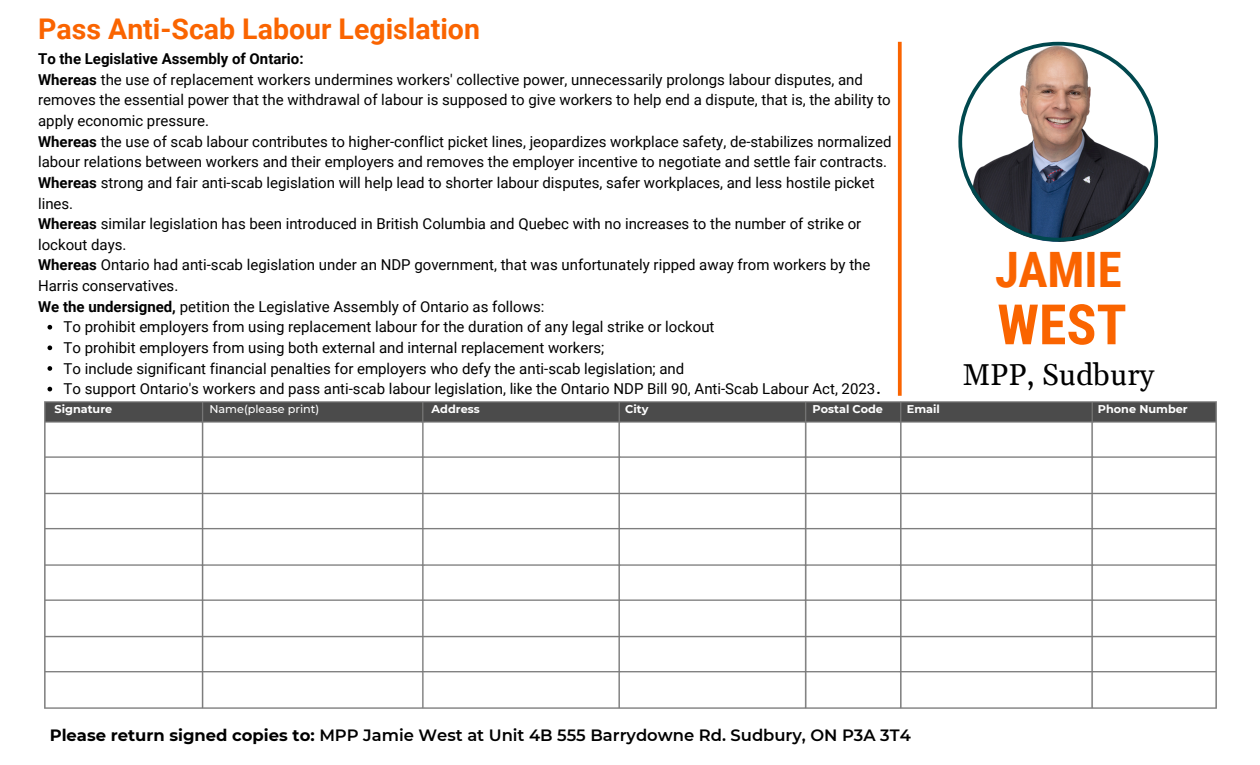
<style>
.page{position:relative;width:1260px;height:765px;background:#fff}
.page>*{position:absolute;margin:0;border:0;box-sizing:border-box;transform-origin:0 0}
.t1{font:700 55.75px "Roboto Condensed";color:#fa6400}
.t2{font:700 48.88px "Roboto Condensed";color:#fa6400}
.t3{font:30px "Gelasio";color:#000}
.t4{font:700 28.5px "Roboto";color:#fa6400}
.t5{font:600 16.38px "Montserrat";color:#000}
.t6{font:15px/20.6px "Roboto";color:#000}
.t7{font:700 11.25px "Montserrat";color:#fff}
.t8{font:500 11.25px "Montserrat";color:#fff}
.s1{font-weight:700}
</style>
<div class="page">
<svg style="left:47px;top:325px;width:5px;height:5px"></svg>
<svg style="left:47px;top:345px;width:5px;height:5px"></svg>
<svg style="left:47px;top:366px;width:5px;height:5px"></svg>
<svg style="left:47px;top:387px;width:5px;height:4px"></svg>
<img style="left:44px;top:401px;width:1173px;height:308px">
<svg style="left:958px;top:42px;width:200px;height:199px"></svg>
<svg style="left:898px;top:42px;width:4px;height:354px"></svg>
<p class="t4" style="left:38px;top:13px;width:443px">Pass Anti-Scab Labour Legislation</p>
<h3 class="t6" style="left:38px;top:49px;width:855px"><span class="s1">To the Legislative Assembly of Ontario:<br>Whereas</span> the use of replacement workers undermines workers' collective power, unnecessarily prolongs labour disputes, and removes the essential power that the withdrawal of labour is supposed to give workers to help end a dispute, that is, the ability to apply economic pressure.<br><span class="s1">Whereas</span> the use of scab labour contributes to higher-conflict picket lines, jeopardizes workplace safety, de-stabilizes normalized labour relations between workers and their employers and removes the employer incentive to negotiate and settle fair contracts.<br><span class="s1">Whereas</span> strong and fair anti-scab legislation will help lead to shorter labour disputes, safer workplaces, and less hostile picket lines.<br><span class="s1">Whereas</span> similar legislation has been introduced in British Columbia and Quebec with no increases to the number of strike or lockout days.<br><span class="s1">Whereas</span> Ontario had anti-scab legislation under an NDP government, that was unfortunately ripped away from workers by the Harris conservatives.<br><span class="s1">We the undersigned,</span> petition the Legislative Assembly of Ontario as follows:</h3>
<p class="t6" style="left:64px;top:317px;width:652px">To prohibit employers from using replacement labour for the duration of any legal strike or lockout</p>
<h6 class="t6" style="left:64px;top:338px;width:542px">To prohibit employers from using both external and internal replacement workers;</h6>
<h6 class="t6" style="left:64px;top:358px;width:622px">To include significant financial penalties for employers who defy the anti-scab legislation; and</h6>
<h6 class="t6" style="left:64px;top:379px;width:819px">To support Ontario's workers and pass anti-scab labour legislation, like the Ontario NDP Bill 90, Anti-Scab Labour Act, 2023<span class="s1">.</span></h6>
<h6 class="t7" style="left:55px;top:402px;width:59px">Signature</h6>
<h1 class="t8" style="left:209px;top:402px;width:111px">Name(please print)</h1>
<h2 class="t7" style="left:432px;top:402px;width:50px">Address</h2>
<h4 class="t7" style="left:625px;top:402px;width:25px">City</h4>
<p class="t7" style="left:813px;top:402px;width:72px">Postal Code</p>
<p class="t7" style="left:907px;top:402px;width:35px">Email</p>
<p class="t7" style="left:1098px;top:402px;width:91px">Phone Number</p>
<p class="t2" style="left:995px;top:242px;width:128px">JAMIE</p>
<p class="t1" style="left:997px;top:293px;width:131px">WEST</p>
<p class="t3" style="left:962px;top:358px;width:194px">MPP, Sudbury</p>
<p class="t5" style="left:50px;top:725px;width:863px"><span class="s1">Please return signed copies to:</span> MPP Jamie West at Unit 4B 555 Barrydowne Rd. Sudbury, ON P3A 3T4</p>
</div>
